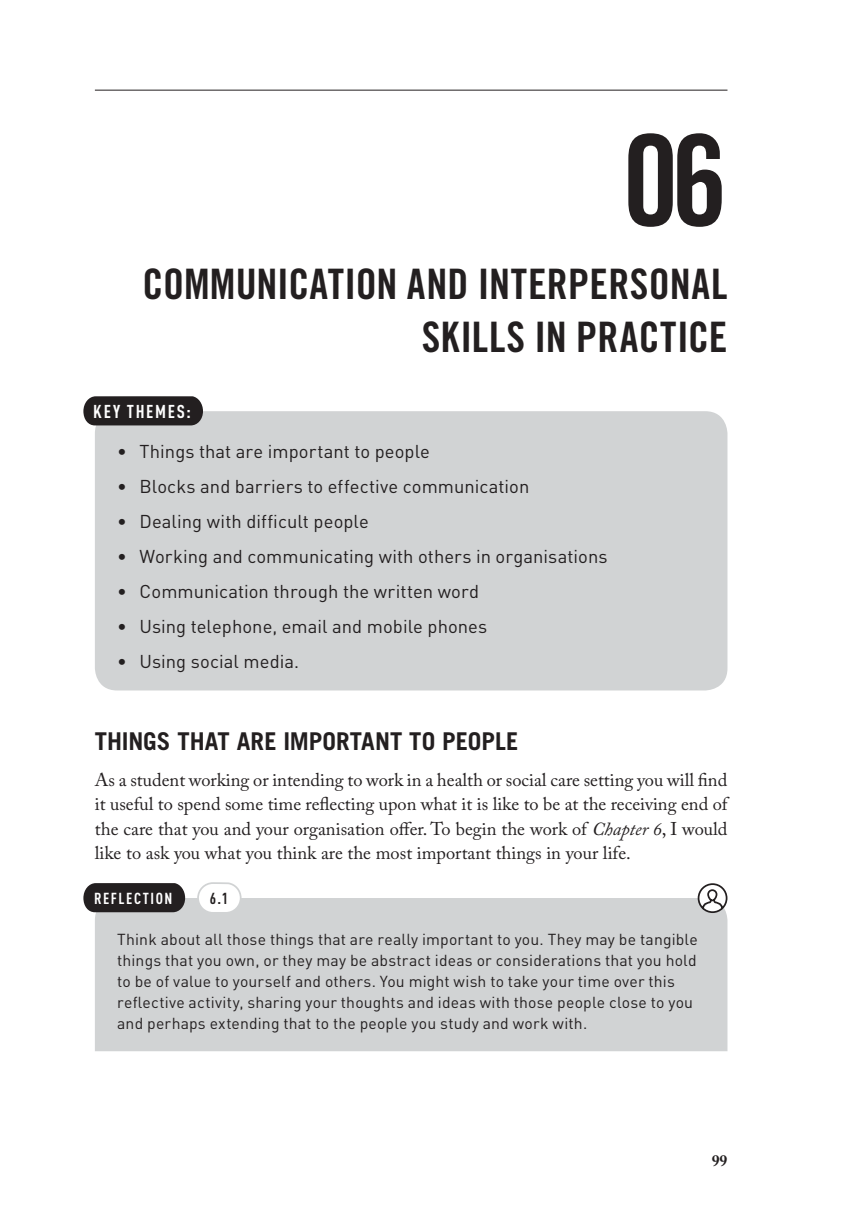
<style>
.page{position:relative;width:854px;height:1211px;background:#fff}
.page>*{position:absolute;margin:0;border:0;box-sizing:border-box;transform-origin:0 0}
.t1{font:126px "Trade Gothic LT Std Bd Cn 20";color:#231f20}
.t2{font:42px/52.5px "Trade Gothic LT Std Bd Cn 20";letter-spacing:.005em;color:#231f20;text-align:right}
.t3{font:700 24.5px "Trade Gothic LT Std";color:#231f20}
.t4{font:18.38px/24.2px "Adobe Caslon Pro";color:#231f20;text-align:justify}
.t5{font:18.38px "DINOT";letter-spacing:.005em;color:#231f20}
.t6{font:700 condensed 18.38px "DINOT";letter-spacing:.095em;color:#fff}
.t7{font:15.75px/21px "DINOT";letter-spacing:.01em;color:#231f20}
.t8{font:700 condensed 15.75px "DINOT";letter-spacing:.1em;color:#fff}
.t9{font:700 condensed 15.75px "DINOT";color:#231f20}
.t10{font:700 15.75px "Adobe Caslon Pro";color:#231f20}
.s1{font-style:italic}
</style>
<div class="page">
<hr style="left:95px;top:90px;width:632px;height:1px;background:#231f20">
<div style="left:95px;top:411px;width:632px;height:279px;background:#d1d3d4;border-radius:22px"></div>
<svg style="left:83px;top:396px;width:120px;height:29px;background:#2e2a2b"></svg>
<div style="left:95px;top:898px;width:632px;height:153px;background:#d1d3d4"></div>
<svg style="left:83px;top:883px;width:102px;height:29px;background:#2e2a2b"></svg>
<svg style="left:196px;top:882px;width:46px;height:32px"></svg>
<svg style="left:696px;top:883px;width:32px;height:30px"></svg>
<h1 class="t1" style="left:622px;top:104px;width:106px">06</h1>
<h2 class="t2" style="left:142px;top:257px;width:586px">COMMUNICATION AND INTERPERSONAL<br>SKILLS IN PRACTICE</h2>
<p class="t6" style="left:93px;top:400px;width:99px">KEY THEMES:</p>
<p class="t5" style="left:117px;top:439px;width:314px">• Things that are important to people</p>
<p class="t5" style="left:117px;top:474px;width:413px">• Blocks and barriers to effective communication</p>
<p class="t5" style="left:117px;top:509px;width:253px">• Dealing with difficult people</p>
<p class="t5" style="left:117px;top:544px;width:491px">• Working and communicating with others in organisations</p>
<p class="t5" style="left:117px;top:579px;width:363px">• Communication through the written word</p>
<p class="t5" style="left:117px;top:614px;width:371px">• Using telephone, email and mobile phones</p>
<p class="t5" style="left:117px;top:649px;width:183px">• Using social media.</p>
<h3 class="t3" style="left:95px;top:726px;width:425px">TH INGS THAT ARE IMPORTANT TO PEOPLE</h3>
<p class="t4" style="left:95px;top:768px;width:634px">As a student working or intending to work in a health or social care setting you will find it useful to spend some time reflecting upon what it is like to be at the receiving end of the care that you and your organisation offer. To begin the work of <span class="s1">Chapter 6</span>, I would like to ask you what you think are the most important things in your life.</p>
<p class="t8" style="left:94px;top:888px;width:80px">REFLECTION</p>
<p class="t9" style="left:210px;top:888px;width:20px">6.1</p>
<p class="t7" style="left:117px;top:928px;width:582px">Think about all those things that are really important to you. They may be tangible things that you own, or they may be abstract ideas or considerations that you hold to be of value to yourself and others. You might wish to take your time over this reflective activity, sharing your thoughts and ideas with those people close to you and perhaps extending that to the people you study and work with.</p>
<p class="t10" style="left:711px;top:1151px;width:17px">99</p>
</div>
